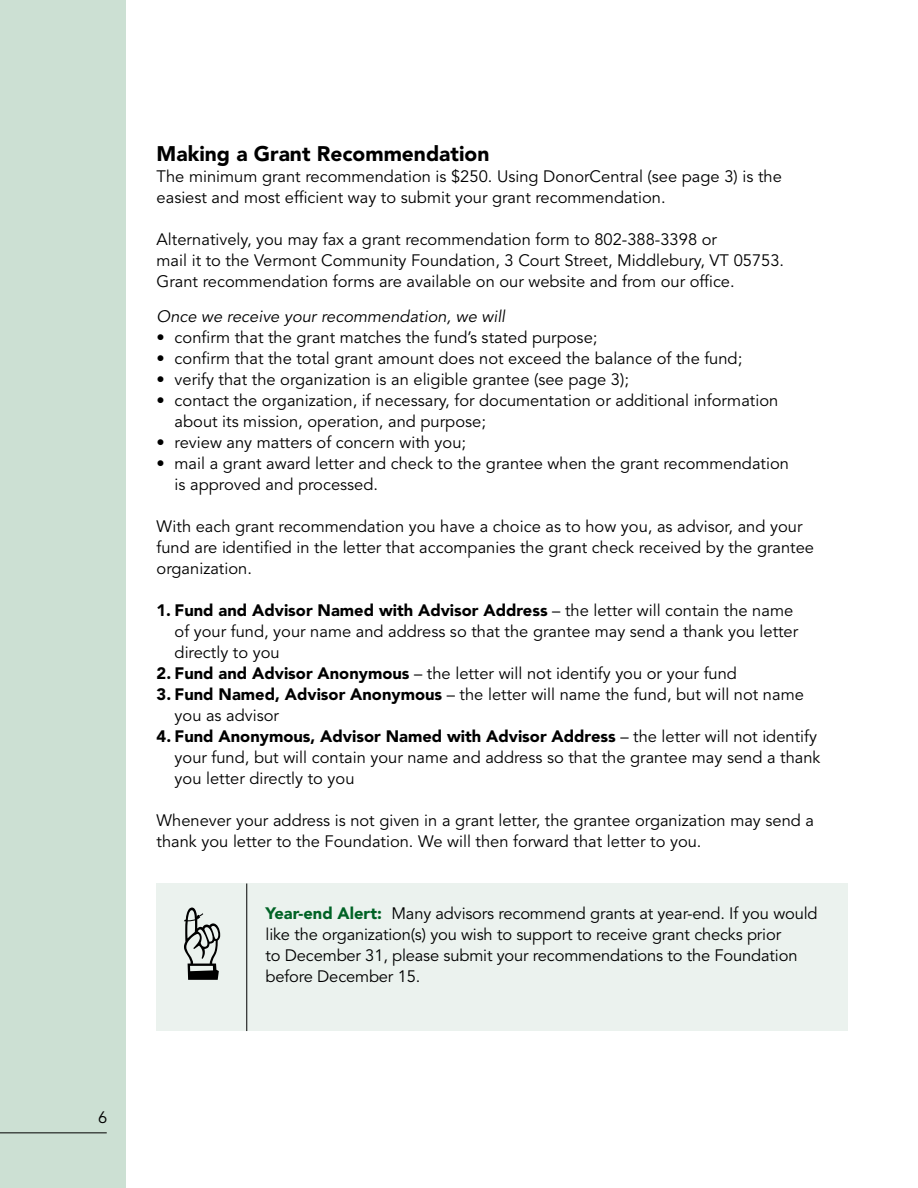
<style>
.page{position:relative;width:918px;height:1188px;background:#fff}
.page>*{position:absolute;margin:0;border:0;box-sizing:border-box;transform-origin:0 0}
.t1{font:900 21px "Avenir LT Std";color:#000}
.t2{font:16.5px/21px "Avenir LT Std";color:#000}
.t3{font:italic 16.5px "Avenir LT Std";color:#000}
.s1{font-weight:900}
.s2{font-weight:900;color:#006225}
</style>
<div class="page">
<div style="left:0;top:0;width:125px;height:1188px;background:#cce0d3"></div>
<hr style="left:0;top:1132px;width:107px;height:1px;background:#000">
<div style="left:157px;top:884px;width:691px;height:147px;background:#ebf2ee"></div>
<svg style="left:184px;top:908px;width:36px;height:72px"></svg>
<hr style="left:246px;top:884px;width:1px;height:147px;background:#000">
<p class="t1" style="left:157px;top:141px;width:334px">Making a Grant Recommendation</p>
<p class="t2" style="left:157px;top:167px;width:627px">The minimum grant recommendation is $250. Using DonorCentral (see page 3) is the easiest and most efficient way to submit your grant recommendation.</p>
<p class="t2" style="left:157px;top:230px;width:629px">Alternatively, you may fax a grant recommendation form to 802-388-3398 or<br>mail it to the Vermont Community Foundation, 3 Court Street, Middlebury, VT 05753.<br>Grant recommendation forms are available on our website and from our office.</p>
<p class="t3" style="left:157px;top:307px;width:350px">Once we receive your recommendation, we will</p>
<p class="t2" style="left:157px;top:327px;width:442px">• confirm that the grant matches the fund’s stated purpose;</p>
<p class="t2" style="left:157px;top:348px;width:587px">• confirm that the total grant amount does not exceed the balance of the fund;</p>
<p class="t2" style="left:157px;top:369px;width:474px">• verify that the organization is an eligible grantee (see page 3);</p>
<p class="t2" style="left:175px;top:390px;width:605px;text-indent:-18px">• contact the organization, if necessary, for documentation or additional information about its mission, operation, and purpose;</p>
<p class="t2" style="left:157px;top:432px;width:311px">• review any matters of concern with you;</p>
<p class="t2" style="left:175px;top:453px;width:616px;text-indent:-18px">• mail a grant award letter and check to the grantee when the grant recommendation is approved and processed.</p>
<p class="t2" style="left:157px;top:516px;width:659px">With each grant recommendation you have a choice as to how you, as advisor, and your fund are identified in the letter that accompanies the grant check received by the grantee organization.</p>
<p class="t2" style="left:175px;top:600px;width:625px;text-indent:-18px"><span class="s1">1. Fund and Advisor Named with Advisor Address</span> – the letter will contain the name of your fund, your name and address so that the grantee may send a thank you letter directly to you</p>
<p class="t2" style="left:157px;top:663px;width:582px"><span class="s1">2. Fund and Advisor Anonymous</span> – the letter will not identify you or your fund</p>
<p class="t2" style="left:175px;top:684px;width:631px;text-indent:-18px"><span class="s1">3. Fund Named, Advisor Anonymous</span> – the letter will name the fund, but will not name you as advisor</p>
<p class="t2" style="left:175px;top:726px;width:648px;text-indent:-18px"><span class="s1">4. Fund Anonymous, Advisor Named with Advisor Address</span> – the letter will not identify your fund, but will contain your name and address so that the grantee may send a thank you letter directly to you</p>
<p class="t2" style="left:157px;top:810px;width:659px">Whenever your address is not given in a grant letter, the grantee organization may send a thank you letter to the Foundation. We will then forward that letter to you.</p>
<p class="t2" style="left:266px;top:903px;width:554px"><span class="s2">Year-end Alert:</span> Many advisors recommend grants at year-end. If you would like the organization(s) you wish to support to receive grant checks prior<br>to December 31, please submit your recommendations to the Foundation before December 15.</p>
<p class="t2" style="left:98px;top:1107px;width:11px">6</p>
</div>
